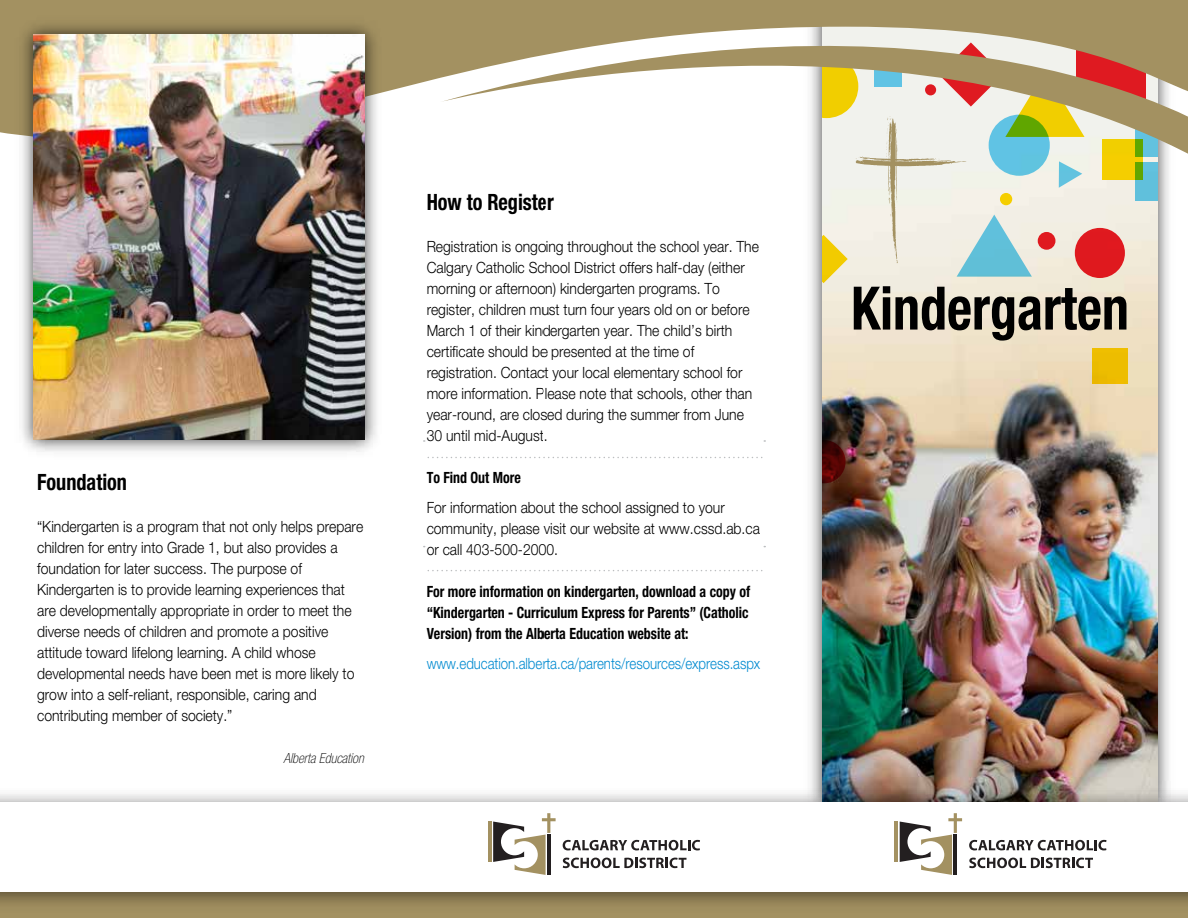
<style>
.page{position:relative;width:1188px;height:918px;background:#fff}
.page>*{position:absolute;margin:0;border:0;box-sizing:border-box;transform-origin:0 0}
.t1{font:700 condensed 60px "Helvetica Neue";color:#000;scale:.9 1}
.t2{font:700 condensed 22.5px "Helvetica Neue";color:#000;scale:.9 1}
.t3{font:300 15.45px/21px "Helvetica Neue";color:#000;scale:.9 1}
.t4{font:700 condensed 15.45px/21px "Helvetica Neue";color:#000;text-align:justify;scale:.9 1}
.t5{font:300 15.45px "Helvetica Neue";letter-spacing:-.005em;color:#008ad0;scale:.86 1}
.t6{font:italic 100 condensed 13.95px "Helvetica Neue";color:#000}
</style>
<div class="page">
<img style="left:0;top:794px;width:543px;height:123px">
<div style="left:0;top:802px;width:1188px;height:89px;background:#fff"></div>
<svg style="left:428px;top:570px;width:112px;height:1px"></svg>
<hr style="left:488px;top:822px;width:4px;height:40px;background:#a39161">
<svg style="left:493px;top:818px;width:50px;height:57px"></svg>
<img style="left:0;top:0;width:540px;height:458px">
<img style="left:33px;top:34px;width:331px;height:406px">
<svg style="left:440px;top:0;width:103px;height:165px"></svg>
<img style="left:543px;top:0;width:645px;height:918px">
<h2 class="t2" style="left:37px;top:468px;width:101px">Foundation</h2>
<p class="t3" style="left:37px;top:516px;width:364px">“Kindergarten is a program that not only helps prepare children for entry into Grade 1, but also provides a foundation for later success. The purpose of Kindergarten is to provide learning experiences that are developmentally appropriate in order to meet the diverse needs of children and promote a positive attitude toward lifelong learning. A child whose developmental needs have been met is more likely to grow into a self-reliant, responsible, caring and contributing member of society.”</p>
<p class="t6" style="left:283px;top:750px;width:82px">Alberta Education</p>
<h2 class="t2" style="left:427px;top:188px;width:143px">How to Register</h2>
<p class="t3" style="left:427px;top:236px;width:371px">Registration is ongoing throughout the school year. The Calgary Catholic School District offers half-day (either morning or afternoon) kindergarten programs. To register, children must turn four years old on or before March 1 of their kindergarten year. The child’s birth certificate should be presented at the time of registration. Contact your local elementary school for more information. Please note that schools, other than year-round, are closed during the summer from June 30 until mid-August.</p>
<p class="t4" style="left:427px;top:467px;width:106px">To Find Out More</p>
<p class="t3" style="left:427px;top:497px;width:372px">For information about the school assigned to your community, please visit our website at www.cssd.ab.ca or call 403-500-2000.</p>
<p class="t4" style="left:427px;top:581px;width:361px">For more information on kindergarten, download a copy of “Kindergarten - Curriculum Express for Parents” (Catholic Version) from the Alberta Education website at:</p>
<p class="t5" style="left:427px;top:654px;width:390px">www.education.alberta.ca/parents/resources/express.aspx</p>
<h1 class="t1" style="left:851px;top:272px;width:310px">Kindergarten</h1>
</div>
